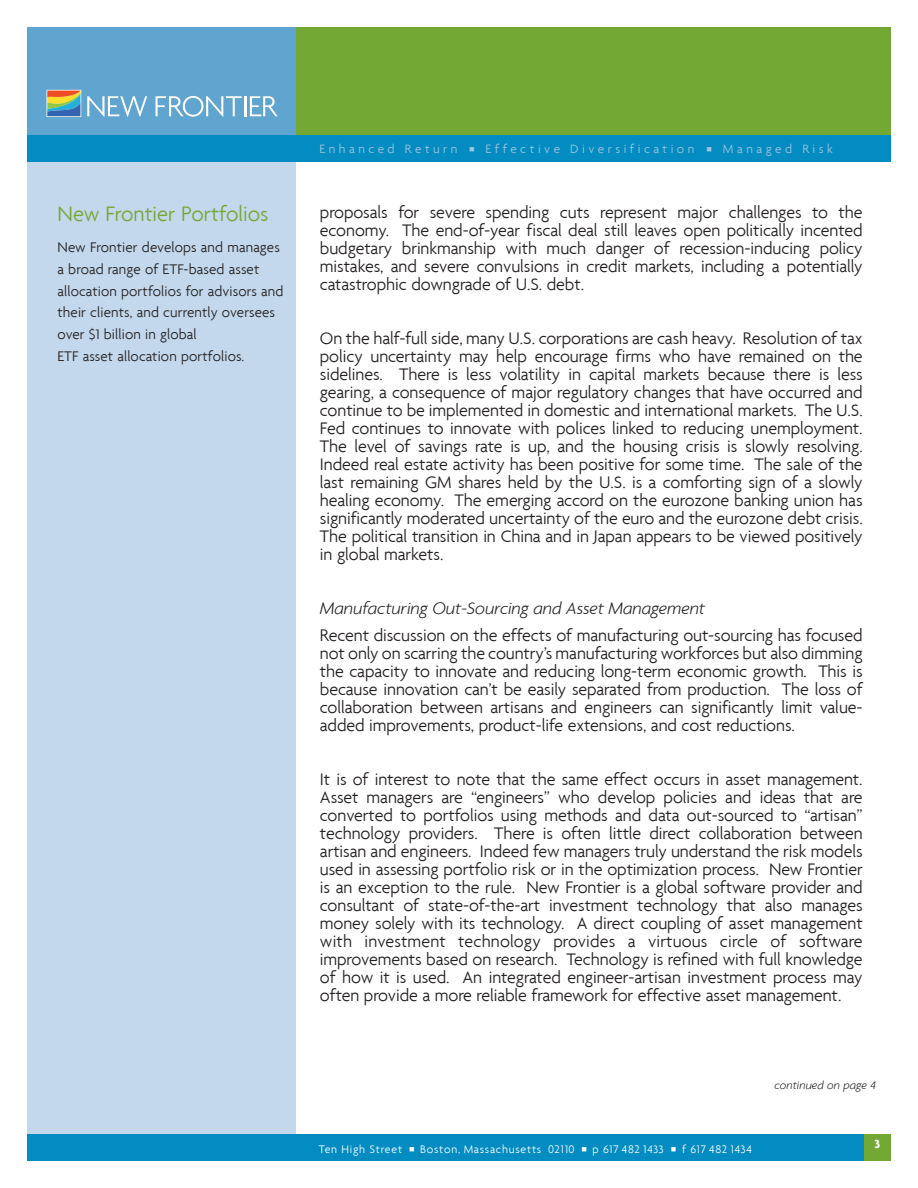
<style>
.page{position:relative;width:918px;height:1188px;background:#fff}
.page>*{position:absolute;margin:0;border:0;box-sizing:border-box;transform-origin:0 0}
.Bio_Headline{font:300 22.5px "Agenda";color:#73a834}
.text{font:300 18px/18px "Agenda";letter-spacing:-.005em;color:#231f20;text-align:justify}
.text-2{font:italic 300 18px "Agenda";letter-spacing:-.005em;color:#231f20}
.Bio_Text_2{font:300 15px/21.8px "Agenda";letter-spacing:.01em;color:#231f20}
.t1{font:300 13.05px "Agenda";letter-spacing:.265em;color:#a2c4e1}
.t2{font:700 12.75px "Agenda";color:#fff}
.Jump_Line{font:italic 300 12px "Agenda";letter-spacing:.005em;color:#231f20}
.t3{font:300 11.85px "Agenda";letter-spacing:.065em;color:#fff}
</style>
<div class="page">
<div style="left:27px;top:27px;width:864px;height:108px;background:#73a834"></div>
<div style="left:27px;top:27px;width:268px;height:108px;background:#5fa5d0"></div>
<div style="left:47px;top:90px;width:34px;height:27px;border:1px solid #fff"></div>
<svg style="left:87px;top:96px;width:60px;height:21px"></svg>
<svg style="left:156px;top:96px;width:86px;height:21px"></svg>
<hr style="left:244px;top:96px;width:2px;height:20px;background:#fff">
<svg style="left:250px;top:96px;width:28px;height:20px"></svg>
<svg style="left:47px;top:91px;width:33px;height:25px"></svg>
<div style="left:27px;top:162px;width:268px;height:999px;background:#c3d8ec"></div>
<div style="left:27px;top:135px;width:864px;height:27px;background:#038cc1"></div>
<div style="left:27px;top:1134px;width:864px;height:27px;background:#038cc1"></div>
<div style="left:864px;top:1134px;width:27px;height:27px;background:#73a834"></div>
<p class="Bio_Headline" style="left:57px;top:201px;width:212px">New Frontier Portfolios</p>
<p class="Bio_Text_2" style="left:57px;top:236px;width:228px">New Frontier develops and manages a broad range of ETF-based asset allocation portfolios for advisors and their clients, and currently oversees over $1 billion in global<br>ETF asset allocation portfolios.</p>
<p class="t1" style="left:319px;top:141px;width:140px">Enhanced Return</p>
<p class="t1" style="left:485px;top:141px;width:210px">Effective Diversification</p>
<p class="t1" style="left:723px;top:141px;width:111px">Managed Risk</p>
<p class="text" style="left:320px;top:203px;width:544px">proposals for severe spending cuts represent major challenges to the economy. The end-of-year fiscal deal still leaves open politically incented budgetary brinkmanship with much danger of recession-inducing policy mistakes, and severe convulsions in credit markets, including a potentially catastrophic downgrade of U.S. debt.</p>
<p class="text" style="left:320px;top:329px;width:544px">On the half-full side, many U.S. corporations are cash heavy. Resolution of tax policy uncertainty may help encourage firms who have remained on the sidelines. There is less volatility in capital markets because there is less gearing, a consequence of major regulatory changes that have occurred and continue to be implemented in domestic and international markets. The U.S.<br>Fed continues to innovate with polices linked to reducing unemployment.<br>The level of savings rate is up, and the housing crisis is slowly resolving.<br>Indeed real estate activity has been positive for some time. The sale of the last remaining GM shares held by the U.S. is a comforting sign of a slowly healing economy. The emerging accord on the eurozone banking union has significantly moderated uncertainty of the euro and the eurozone debt crisis.<br>The political transition in China and in Japan appears to be viewed positively in global markets.</p>
<p class="text-2" style="left:320px;top:598px;width:387px">Manufacturing Out-Sourcing and Asset Management</p>
<p class="text" style="left:320px;top:626px;width:544px">Recent discussion on the effects of manufacturing out-sourcing has focused not only on scarring the country’s manufacturing workforces but also dimming the capacity to innovate and reducing long-term economic growth. This is because innovation can’t be easily separated from production. The loss of collaboration between artisans and engineers can significantly limit value&shy;added improvements, product-life extensions, and cost reductions.</p>
<p class="text" style="left:320px;top:770px;width:544px">It is of interest to note that the same effect occurs in asset management.<br>Asset managers are “engineers” who develop policies and ideas that are converted to portfolios using methods and data out-sourced to “artisan” technology providers. There is often little direct collaboration between artisan and engineers. Indeed few managers truly understand the risk models used in assessing portfolio risk or in the optimization process. New Frontier is an exception to the rule. New Frontier is a global software provider and consultant of state-of-the-art investment technology that also manages money solely with its technology. A direct coupling of asset management with investment technology provides a virtuous circle of software improvements based on research. Technology is refined with full knowledge of how it is used. An integrated engineer-artisan investment process may often provide a more reliable framework for effective asset management.</p>
<p class="t3" style="left:319px;top:1142px;width:85px">Ten High Street</p>
<p class="t3" style="left:420px;top:1142px;width:156px">Boston, Massachusetts 02110</p>
<p class="t3" style="left:593px;top:1142px;width:73px">p 617 482 1433</p>
<p class="t3" style="left:682px;top:1142px;width:71px">f 617 482 1434</p>
<p class="Jump_Line" style="left:775px;top:1078px;width:103px">continued on page 4</p>
<p class="t2" style="left:875px;top:1136px;width:7px">3</p>
</div>
